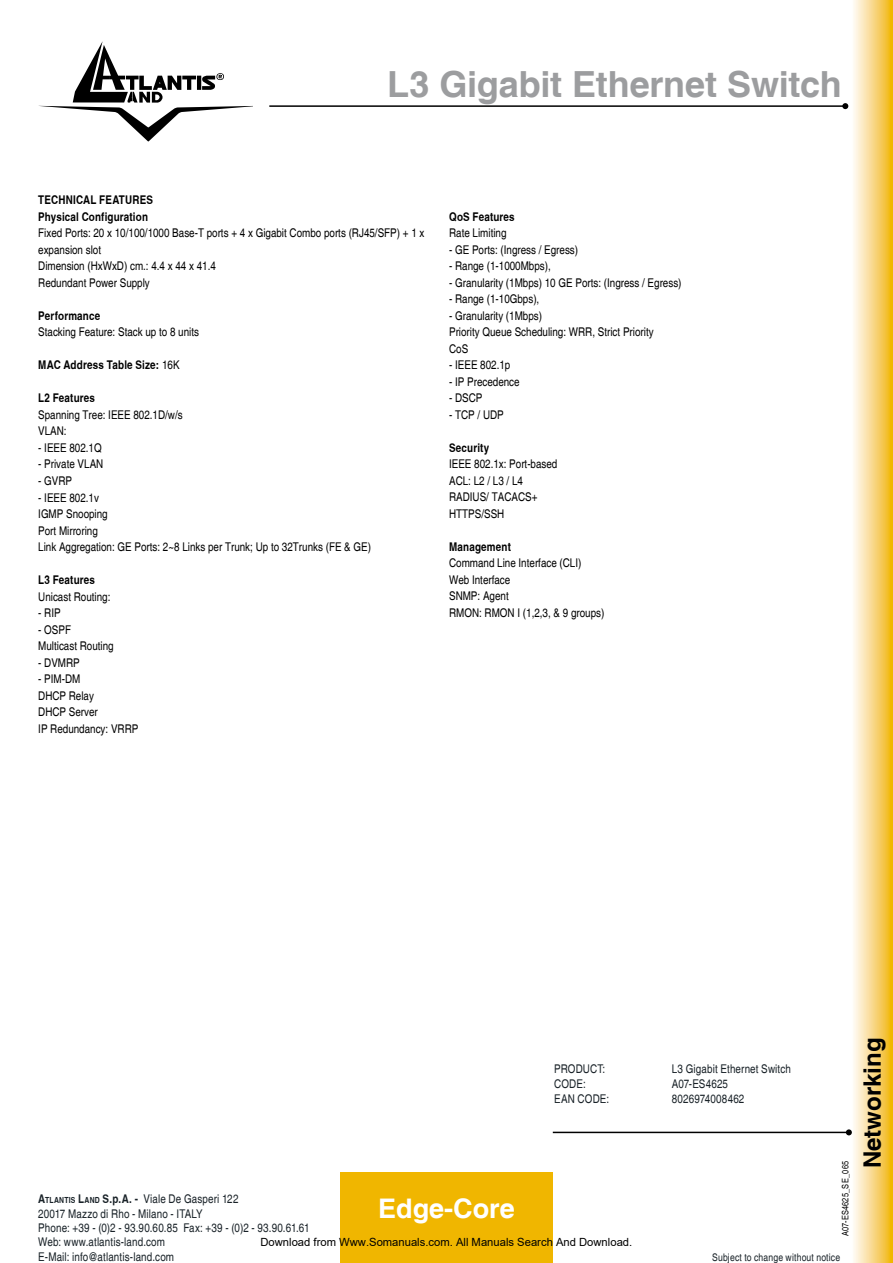
<style>
.page{position:relative;width:893px;height:1263px;background:#fff}
.page>*{position:absolute;margin:0;border:0;box-sizing:border-box;transform-origin:0 0}
.t1{font:700 36px "Helvetica";letter-spacing:-.005em;color:#9c9d9f}
.t2{font:700 27px "Helvetica";color:#fff}
.t3{font:700 24px "Helvetica";color:#000}
.t4{font:condensed 12px/16.5px "Helvetica";color:#000}
.t5{font:condensed 12px/15px "Helvetica";letter-spacing:.01em;color:#182127}
.t6{font:700 condensed 12px/16.5px "Helvetica";letter-spacing:.015em;color:#000}
.t7{font:11.25px "Arial";color:#000}
.t8{font:condensed 10.5px "Helvetica";letter-spacing:.015em;color:#182127}
.t9{font:condensed 9px "Helvetica";letter-spacing:.02em;color:#000}
.s1{font-weight:400}
.s2{font-weight:700}
.s3{font-weight:700;font-size:8.4px}
</style>
<div class="page">
<svg style="left:853px;top:1px;width:39px;height:1261px;background:#f8da8e"></svg>
<hr style="left:269px;top:105px;width:576px;height:2px;background:#000">
<svg style="left:842px;top:103px;width:6px;height:6px"></svg>
<svg style="left:38px;top:41px;width:215px;height:100px"></svg>
<hr style="left:553px;top:1132px;width:296px;height:1px;background:#000">
<svg style="left:846px;top:1129px;width:6px;height:6px"></svg>
<div style="left:340px;top:1173px;width:213px;height:90px;background:#f0b600"></div>
<h1 class="t1" style="left:387px;top:62px;width:456px">L3 Gigabit Ethernet Switch</h1>
<p class="t6" style="left:38px;top:192px;width:116px">TECHNICAL FEATURES<br>Physical Configuration</p>
<p class="t4" style="left:38px;top:225px;width:388px">Fixed Ports: 20 x 10/100/1000 Base-T ports + 4 x Gigabit Combo ports (RJ45/SFP) + 1 x expansion slot<br>Dimension (HxWxD) cm.: 4.4 x 44 x 41.4<br>Redundant Power Supply</p>
<p class="t6" style="left:38px;top:307px;width:64px">Performance</p>
<p class="t4" style="left:38px;top:324px;width:162px">Stacking Feature: Stack up to 8 units</p>
<p class="t6" style="left:38px;top:357px;width:143px">MAC Address Table Size: <span class="s1">16K</span></p>
<p class="t6" style="left:38px;top:390px;width:58px">L2 Features</p>
<p class="t4" style="left:38px;top:407px;width:146px">Spanning Tree: IEEE 802.1D/w/s<br>VLAN:</p>
<p class="t4" style="left:38px;top:440px;width:65px">- IEEE 802.1Q</p>
<p class="t4" style="left:38px;top:456px;width:67px">- Private VLAN</p>
<p class="t4" style="left:38px;top:473px;width:35px">- GVRP</p>
<p class="t4" style="left:38px;top:489px;width:334px">- IEEE 802.1v<br>IGMP Snooping<br>Port Mirroring<br>Link Aggregation: GE Ports: 2~8 Links per Trunk; Up to 32Trunks (FE &amp; GE)</p>
<p class="t6" style="left:38px;top:571px;width:58px">L3 Features</p>
<p class="t4" style="left:38px;top:588px;width:74px">Unicast Routing:</p>
<p class="t4" style="left:38px;top:605px;width:24px">- RIP</p>
<p class="t4" style="left:38px;top:621px;width:77px">- OSPF<br>Multicast Routing</p>
<p class="t4" style="left:38px;top:654px;width:43px">- DVMRP</p>
<p class="t4" style="left:38px;top:671px;width:102px">- PIM-DM<br>DHCP Relay<br>DHCP Server<br>IP Redundancy: VRRP</p>
<p class="t6" style="left:449px;top:208px;width:67px">QoS Features</p>
<p class="t4" style="left:449px;top:225px;width:59px">Rate Limiting</p>
<p class="t4" style="left:449px;top:241px;width:131px">- GE Ports: (Ingress / Egress)</p>
<p class="t4" style="left:449px;top:258px;width:103px">- Range (1-1000Mbps),</p>
<p class="t4" style="left:449px;top:274px;width:234px">- Granularity (1Mbps) 10 GE Ports: (Ingress / Egress)</p>
<p class="t4" style="left:449px;top:291px;width:92px">- Range (1-10Gbps),</p>
<p class="t4" style="left:449px;top:307px;width:206px">- Granularity (1Mbps)<br>Priority Queue Scheduling: WRR, Strict Priority<br>CoS</p>
<p class="t4" style="left:449px;top:357px;width:63px">- IEEE 802.1p</p>
<p class="t4" style="left:449px;top:373px;width:72px">- IP Precedence</p>
<p class="t4" style="left:449px;top:390px;width:35px">- DSCP</p>
<p class="t4" style="left:449px;top:406px;width:56px">- TCP / UDP</p>
<p class="t6" style="left:449px;top:439px;width:42px">Security</p>
<p class="t4" style="left:449px;top:456px;width:110px">IEEE 802.1x: Port-based<br>ACL: L2 / L3 / L4<br>RADIUS/ TACACS+<br>HTTPS/SSH</p>
<p class="t6" style="left:449px;top:538px;width:63px">Management</p>
<p class="t4" style="left:449px;top:555px;width:157px">Command Line Interface (CLI)<br>Web Interface<br>SNMP: Agent<br>RMON: RMON I (1,2,3, &amp; 9 groups)</p>
<p class="t5" style="left:554px;top:1062px;width:56px">PRODUCT:<br>CODE:<br>EAN CODE:</p>
<p class="t5" style="left:38px;top:1192px;width:273px;line-height:14.4px"><span class="s2">A</span><span class="s3">tlantis</span> <span class="s2">L</span><span class="s3">and</span> <span class="s2">S.p.A. -</span> Viale De Gasperi 122<br>20017 Mazzo di Rho - Milano - ITALY<br>Phone: +39 - (0)2 - 93.90.60.85 Fax: +39 - (0)2 - 93.90.61.61<br>Web: www.atlantis-land.com<br>E-Mail: info@atlantis-land.com</p>
<h2 class="t2" style="left:378px;top:1192px;width:138px">Edge-Core</h2>
<p class="t7" style="left:260px;top:1235px;width:373px">Download from Www.Somanuals.com. All Manuals Search And Download.</p>
<p class="t5" style="left:672px;top:1062px;width:121px">L3 Gigabit Ethernet Switch<br>A07-ES4625<br>8026974008462</p>
<p class="t9" style="left:840px;top:1236px;width:77px;rotate:-90deg">A07-ES4625_SE_065</p>
<p class="t8" style="left:712px;top:1251px;width:130px">Subject to change without notice</p>
<h3 class="t3" style="left:858px;top:1168px;width:132px;rotate:-90deg">Networking</h3>
</div>
